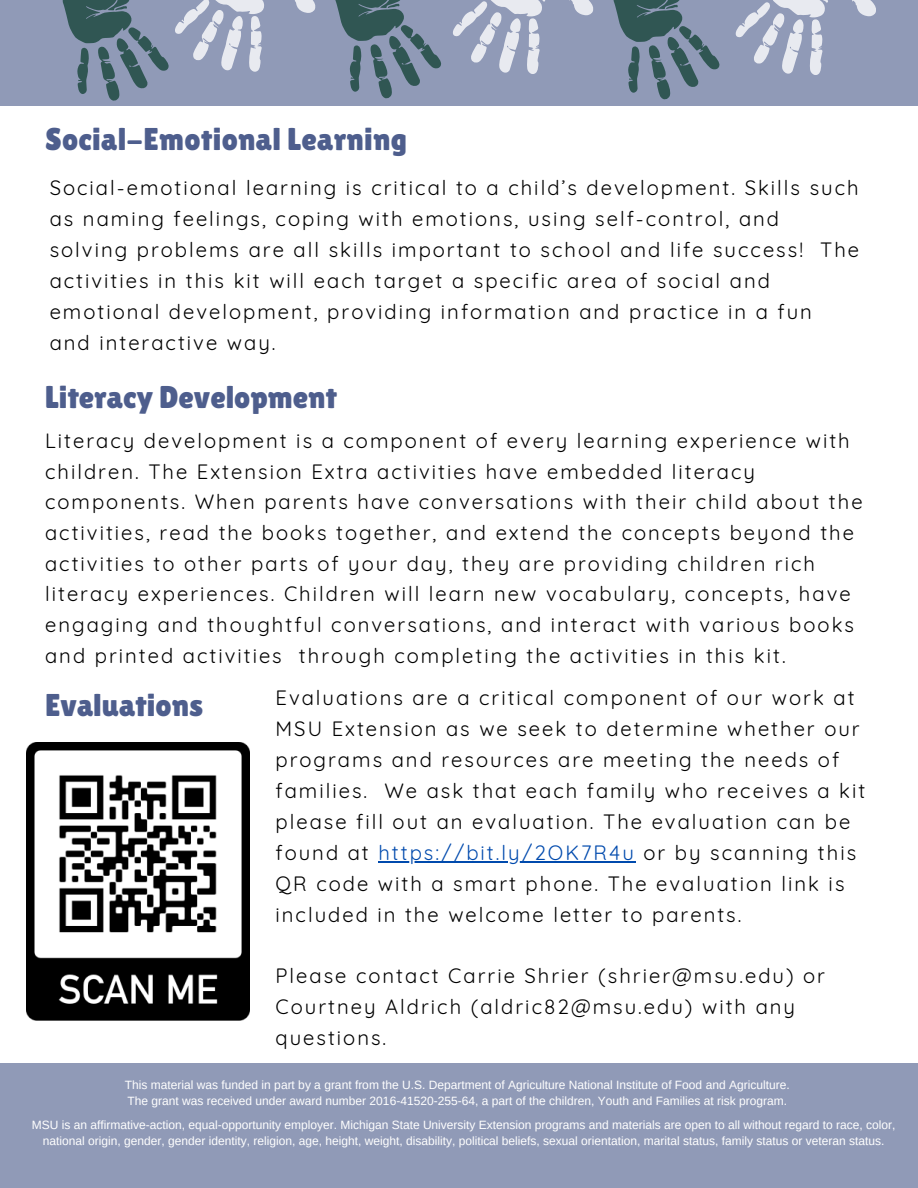
<style>
.page{position:relative;width:918px;height:1188px;background:#fff}
.page>*{position:absolute;margin:0;border:0;box-sizing:border-box;transform-origin:0 0}
.t1{font:31.5px "Lilita One";color:#4e5e8d}
.t2{font:20.25px/30.9px "Quicksand";letter-spacing:.1em;color:#000}
.t3{font:12px/15.9px "Arimo";color:#fff}
.s1{color:#004aad}
</style>
<div class="page">
<div style="left:0;top:0;width:918px;height:106px;background:#909ab7"></div>
<svg style="left:735px;top:0;width:141px;height:75px"></svg>
<svg style="left:453px;top:0;width:267px;height:100px"></svg>
<svg style="left:62px;top:0;width:379px;height:101px"></svg>
<div style="left:0;top:1063px;width:918px;height:125px;background:#909ab7"></div>
<hr style="left:378px;top:861px;width:258px;height:1px;background:#004aad">
<img style="left:26px;top:743px;width:223px;height:278px">
<h1 class="t1" style="left:45px;top:121px;width:363px">Social-Emotional Learning</h1>
<p class="t2" style="left:50px;top:172px;width:811px">Social-emotional learning is critical to a child’s development. Skills such as naming feelings, coping with emotions, using self-control, and solving problems are all skills important to school and life success! The activities in this kit will each target a specific area of social and emotional development, providing information and practice in a fun<br>and interactive way.</p>
<h1 class="t1" style="left:45px;top:379px;width:293px">Literacy Development</h1>
<p class="t2" style="left:45px;top:425px;width:819px">Literacy development is a component of every learning experience with children. The Extension Extra activities have embedded literacy components. When parents have conversations with their child about the activities, read the books together, and extend the concepts beyond the activities to other parts of your day, they are providing children rich literacy experiences. Children will learn new vocabulary, concepts, have engaging and thoughtful conversations, and interact with various books and printed activities through completing the activities in this kit.</p>
<h1 class="t1" style="left:45px;top:687px;width:160px">Evaluations</h1>
<p class="t2" style="left:276px;top:682px;width:591px">Evaluations are a critical component of our work at MSU Extension as we seek to determine whether our programs and resources are meeting the needs of families. We ask that each family who receives a kit please fill out an evaluation. The evaluation can be found at <span class="s1">https://bit.ly/2OK7R4u</span> or by scanning this QR code with a smart phone. The evaluation link is included in the welcome letter to parents.</p>
<p class="t2" style="left:276px;top:960px;width:551px">Please contact Carrie Shrier (shrier@msu.edu) or<br>Courtney Aldrich (aldric82@msu.edu) with any questions.</p>
<p class="t3" style="left:125px;top:1077px;width:666px">This material was funded in part by a grant from the U.S. Department of Agriculture National Institute of Food and Agriculture.<br>The grant was received under award number 2016-41520-255-64, a part of the children, Youth and Families at risk program.</p>
<p class="t3" style="left:32px;top:1116px;width:865px;line-height:16.4px;text-align:center">MSU is an affirmative-action, equal-opportunity employer. Michigan State University Extension programs and materials are open to all without regard to race, color, national origin, gender, gender identity, religion, age, height, weight, disability, political beliefs, sexual orientation, marital status, family status or veteran status.</p>
</div>
